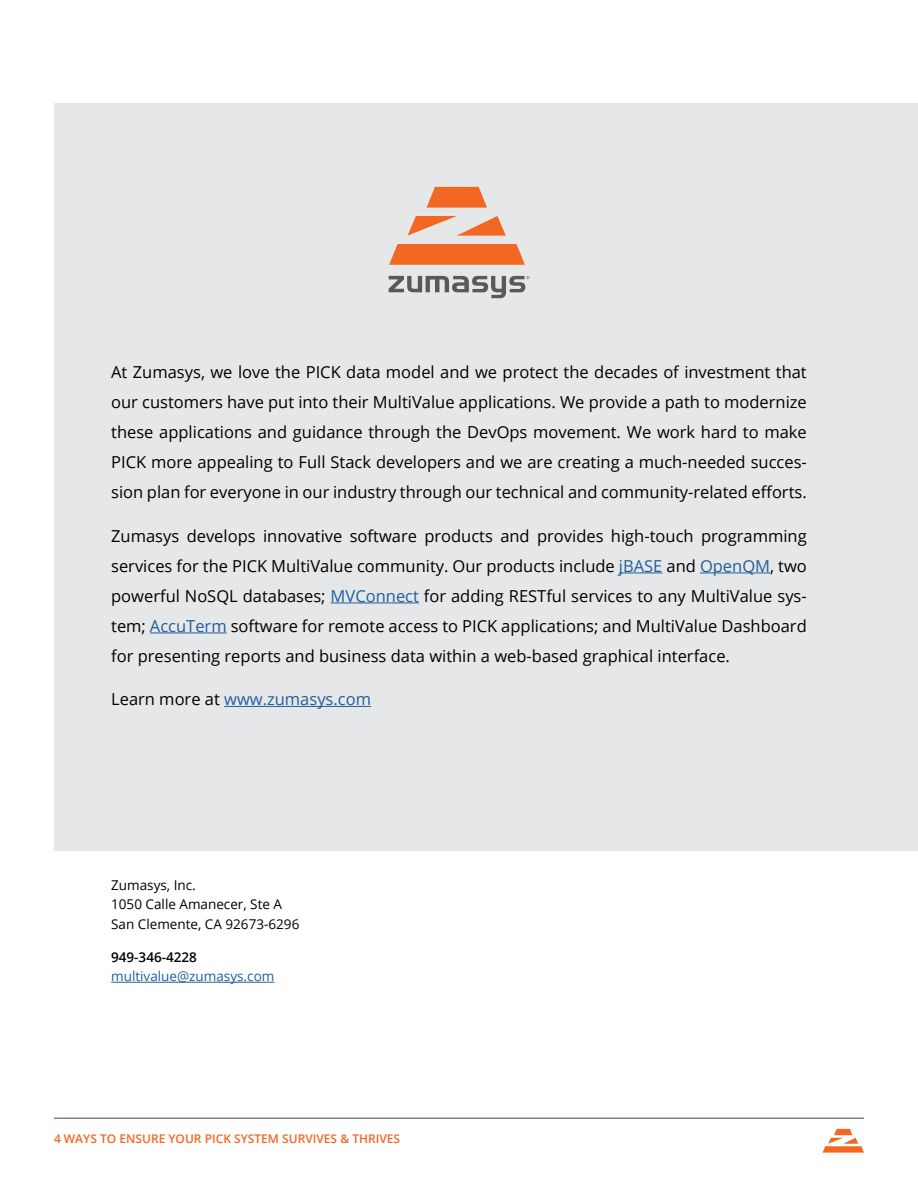
<style>
.page{position:relative;width:918px;height:1188px;background:#fff}
.page>*{position:absolute;margin:0;border:0;box-sizing:border-box;transform-origin:0 0}
.t1{font:16.5px/30px "Open Sans";color:#000;text-align:justify}
.t2{font:16.5px "Open Sans";color:#215e9e}
.t3{font:13.5px/19.5px "Open Sans";color:#000}
.t4{font:13.5px "Open Sans";color:#215e9e}
.t5{font:600 13.5px "Open Sans";color:#000}
.t6{font:600 12px "Open Sans";color:#f26722}
.s1{color:#215e9e}
.s2{color:#000}
</style>
<div class="page">
<div style="left:54px;top:103px;width:864px;height:747px;background:#e6e7e8"></div>
<svg style="left:823px;top:1129px;width:41px;height:24px"></svg>
<hr style="left:54px;top:1118px;width:810px;height:1px;background:#394750">
<hr style="left:619px;top:573px;width:43px;height:1px;background:#215e9e">
<hr style="left:700px;top:573px;width:70px;height:1px;background:#215e9e">
<hr style="left:331px;top:603px;width:88px;height:1px;background:#215e9e">
<hr style="left:150px;top:633px;width:77px;height:1px;background:#215e9e">
<hr style="left:224px;top:706px;width:147px;height:1px;background:#215e9e">
<hr style="left:111px;top:982px;width:163px;height:1px;background:#215e9e">
<svg style="left:389px;top:276px;width:140px;height:22px"></svg>
<svg style="left:389px;top:244px;width:136px;height:21px;background:#f17030"></svg>
<svg style="left:408px;top:216px;width:98px;height:20px"></svg>
<svg style="left:427px;top:187px;width:60px;height:21px"></svg>
<p class="t1" style="left:111px;top:357px;width:697px">At Zumasys, we love the PICK data model and we protect the decades of investment that our customers have put into their MultiValue applications. We provide a path to modernize these applications and guidance through the DevOps movement. We work hard to make PICK more appealing to Full Stack developers and we are creating a much-needed succes&shy;sion plan for everyone in our industry through our technical and community-related efforts.</p>
<p class="t1" style="left:111px;top:520px;width:697px">Zumasys develops innovative software products and provides high-touch programming services for the PICK MultiValue community. Our products include <span class="s1">jBASE</span> and <span class="s1">OpenQM</span>, two powerful NoSQL databases; <span class="s1">MVConnect</span> for adding RESTful services to any MultiValue sys&shy;tem; <span class="s1">AccuTerm</span> software for remote access to PICK applications; and MultiValue Dashboard for presenting reports and business data within a web-based graphical interface.</p>
<p class="t2" style="left:111px;top:688px;width:261px"><span class="s2">Learn more at</span> www.zumasys.com</p>
<p class="t3" style="left:111px;top:875px;width:190px">Zumasys, Inc.<br>1050 Calle Amanecer, Ste A<br>San Clemente, CA 92673-6296</p>
<p class="t5" style="left:111px;top:948px;width:87px">949-346-4228</p>
<p class="t4" style="left:111px;top:967px;width:165px">multivalue@zumasys.com</p>
<p class="t6" style="left:54px;top:1131px;width:348px">4 WAYS TO ENSURE YOUR PICK SYSTEM SURVIVES &amp; THRIVES</p>
</div>
